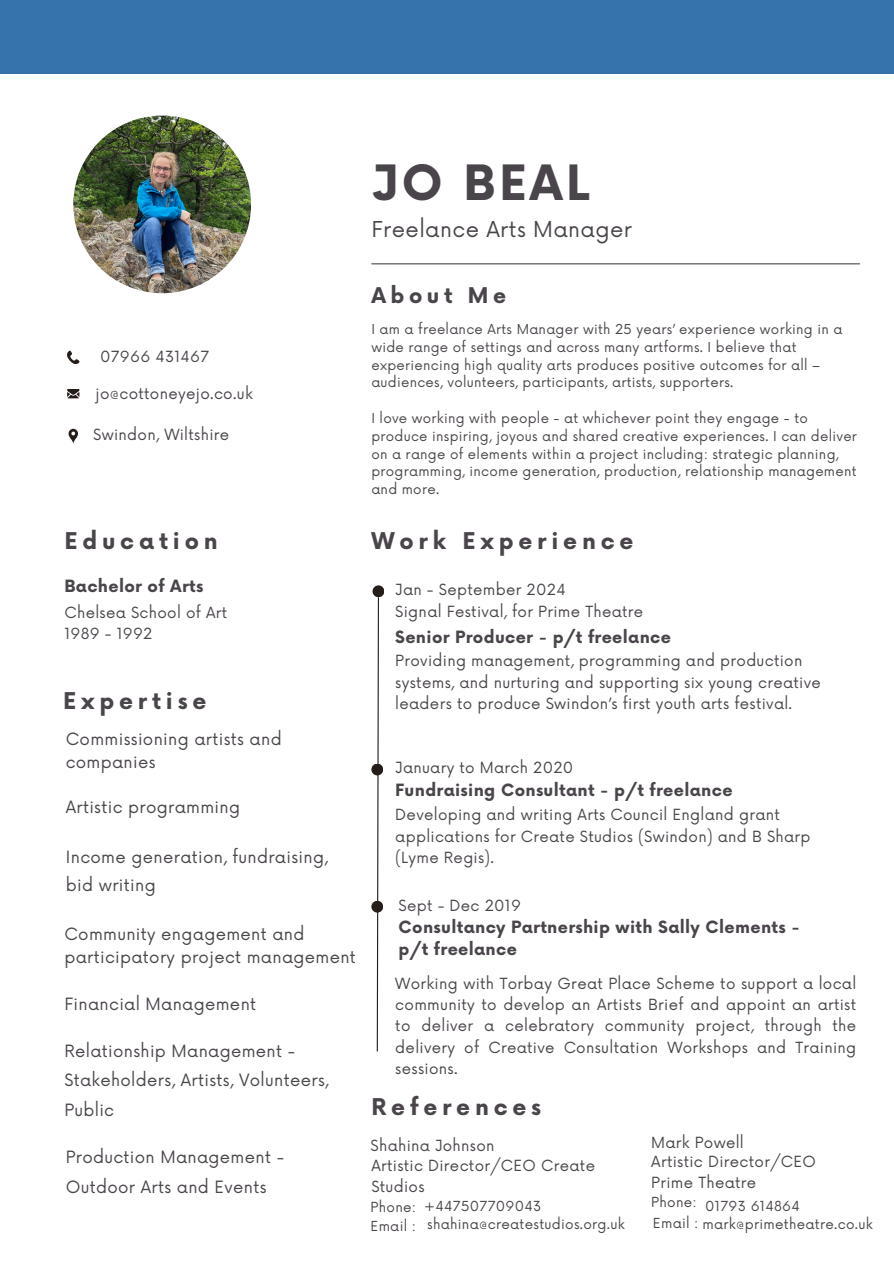
<style>
.page{position:relative;width:894px;height:1264px;background:#fff}
.page>*{position:absolute;margin:0;border:0;box-sizing:border-box;transform-origin:0 0}
.t1{font:700 47.4px "Now";letter-spacing:.07em;color:#4a454b}
.t2{font:700 22.5px "Now";letter-spacing:.215em;color:#4a454b}
.t3{font:21.3px "Now";letter-spacing:.02em;color:#4a454b}
.t4{font:700 21.15px "Now";letter-spacing:.215em;color:#4a454b}
.t5{font:16.5px/29.2px "Now";letter-spacing:.02em;color:#4a454b}
.t6{font:700 16.5px/22.5px "Now";letter-spacing:.02em;color:#4a454b}
.t7{font:15px/21.3px "Now";letter-spacing:.02em;color:#4a454b}
.t8{font:13.5px "Now";letter-spacing:.02em;color:#4a454b}
.t9{font:13.35px/17.9px "Now";letter-spacing:.02em;color:#4a454b}
</style>
<div class="page">
<div style="left:0;top:0;width:893px;height:73px;background:#3673ad"></div>
<img style="left:73px;top:115px;width:178px;height:178px;border-radius:50%">
<svg style="left:67px;top:350px;width:12px;height:14px"></svg>
<svg style="left:67px;top:389px;width:12px;height:9px"></svg>
<svg style="left:68px;top:429px;width:10px;height:15px"></svg>
<hr style="left:371px;top:263px;width:488px;height:1px;background:#464a4e">
<svg style="left:376px;top:597px;width:3px;height:455px"></svg>
<div style="left:371px;top:900px;width:12px;height:12px;background:#241d19;border-radius:50%"></div>
<div style="left:371px;top:763px;width:12px;height:12px;background:#241d19;border-radius:50%"></div>
<div style="left:372px;top:585px;width:12px;height:12px;background:#241d19;border-radius:50%"></div>
<h2 class="t1" style="left:371px;top:157px;width:219px">JO BEAL</h2>
<h5 class="t3" style="left:371px;top:217px;width:262px">Freelance Arts Manager</h5>
<h5 class="t7" style="left:100px;top:346px;width:111px">07966 431467</h5>
<h5 class="t7" style="left:95px;top:383px;width:159px">jo@cottoneyejo.co.uk</h5>
<h5 class="t7" style="left:93px;top:424px;width:137px">Swindon, Wiltshire</h5>
<h2 class="t2" style="left:64px;top:529px;width:155px">Education</h2>
<p class="t6" style="left:64px;top:576px;width:140px">Bachelor of Arts</p>
<p class="t7" style="left:64px;top:602px;width:164px">Chelsea School of Art</p>
<h2 class="t7" style="left:64px;top:623px;width:90px">1989 - 1992</h2>
<h4 class="t2" style="left:63px;top:688px;width:145px">Expertise</h4>
<h2 class="t5" style="left:66px;top:728px;width:217px;line-height:22.5px">Commissioning artists and companies</h2>
<h1 class="t5" style="left:66px;top:793px;width:176px">Artistic programming</h1>
<p class="t5" style="left:66px;top:844px;width:263px;line-height:28.2px">Income generation, fundraising, bid writing</p>
<h3 class="t5" style="left:64px;top:923px;width:293px;line-height:22.5px">Community engagement and participatory project management</h3>
<p class="t5" style="left:65px;top:990px;width:193px">Financial Management</p>
<h4 class="t5" style="left:64px;top:1037px;width:266px">Relationship Management -<br>Stakeholders, Artists, Volunteers,<br>Public</h4>
<h5 class="t5" style="left:66px;top:1143px;width:220px">Production Management -<br>Outdoor Arts and Events</h5>
<h5 class="t4" style="left:371px;top:284px;width:136px">About Me</h5>
<h5 class="t9" style="left:371px;top:321px;width:472px">I am a freelance Arts Manager with 25 years’ experience working in a wide range of settings and across many artforms. I believe that experiencing high quality arts produces positive outcomes for all – audiences, volunteers, participants, artists, supporters.</h5>
<h2 class="t9" style="left:371px;top:410px;width:487px">I love working with people - at whichever point they engage - to produce inspiring, joyous and shared creative experiences. I can deliver on a range of elements within a project including: strategic planning, programming, income generation, production, relationship management and more.</h2>
<h5 class="t2" style="left:371px;top:529px;width:263px">Work Experience</h5>
<p class="t7" style="left:395px;top:580px;width:172px">Jan - September 2024</p>
<h5 class="t7" style="left:395px;top:601px;width:249px">Signal Festival, for Prime Theatre</h5>
<p class="t6" style="left:395px;top:626px;width:277px">Senior Producer - p/t freelance</p>
<p class="t7" style="left:395px;top:651px;width:427px">Providing management, programming and production systems, and nurturing and supporting six young creative leaders to produce Swindon’s first youth arts festival.</p>
<p class="t7" style="left:395px;top:758px;width:179px">January to March 2020</p>
<p class="t6" style="left:395px;top:779px;width:338px">Fundraising Consultant - p/t freelance</p>
<h5 class="t7" style="left:395px;top:805px;width:416px">Developing and writing Arts Council England grant applications for Create Studios (Swindon) and B Sharp (Lyme Regis).</h5>
<p class="t7" style="left:398px;top:895px;width:124px">Sept - Dec 2019</p>
<h5 class="t6" style="left:398px;top:916px;width:402px">Consultancy Partnership with Sally Clements - p/t freelance</h5>
<h5 class="t7" style="left:395px;top:973px;width:462px;text-align:justify">Working with Torbay Great Place Scheme to support a local community to develop an Artists Brief and appoint an artist to deliver a celebratory community project, through the delivery of Creative Consultation Workshops and Training sessions.</h5>
<h5 class="t2" style="left:371px;top:1094px;width:171px">References</h5>
<h5 class="t7" style="left:370px;top:1135px;width:126px">Shahina Johnson</h5>
<h5 class="t7" style="left:651px;top:1132px;width:94px">Mark Powell</h5>
<h4 class="t7" style="left:371px;top:1156px;width:225px;line-height:20.2px">Artistic Director/CEO Create<br>Studios</h4>
<h5 class="t7" style="left:651px;top:1152px;width:166px;line-height:20.2px">Artistic Director/CEO<br>Prime Theatre</h5>
<h5 class="t8" style="left:370px;top:1199px;width:47px">Phone:</h5>
<h5 class="t8" style="left:370px;top:1218px;width:47px">Email :</h5>
<h5 class="t8" style="left:424px;top:1198px;width:118px">+447507709043</h5>
<h4 class="t8" style="left:427px;top:1216px;width:199px">shahina@createstudios.org.uk</h4>
<h5 class="t8" style="left:651px;top:1194px;width:47px">Phone:</h5>
<h5 class="t8" style="left:705px;top:1198px;width:96px">01793 614864</h5>
<h5 class="t8" style="left:652px;top:1216px;width:221px">Email : mark@primetheatre.co.uk</h5>
</div>
